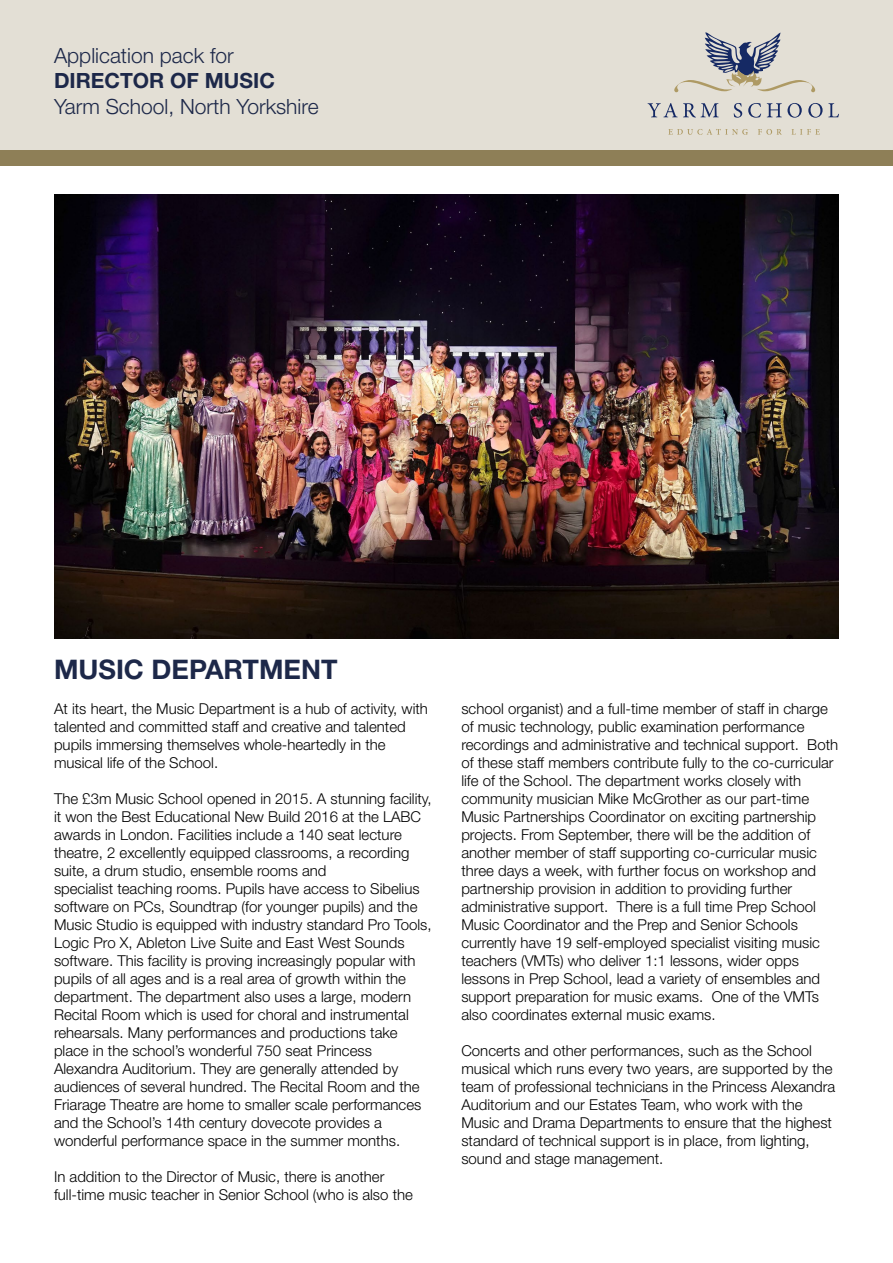
<style>
.page{position:relative;width:893px;height:1263px;background:#fff}
.page>*{position:absolute;margin:0;border:0;box-sizing:border-box;transform-origin:0 0}
.t1{font:700 27px "Helvetica Neue LT Std";color:#1d2849}
.t2{font:300 21px "Helvetica Neue LT Std";color:#1d2849}
.t3{font:700 21px "Helvetica Neue LT Std";color:#1d2849}
.t4{font:300 15px/18px "Helvetica Neue LT Std";color:#000}
</style>
<div class="page">
<div style="left:0;top:0;width:893px;height:150px;background:#e3dfd5"></div>
<div style="left:0;top:150px;width:893px;height:16px;background:#8e7f57"></div>
<svg style="left:648px;top:103px;width:71px;height:14px"></svg>
<svg style="left:734px;top:103px;width:8px;height:15px"></svg>
<svg style="left:748px;top:103px;width:13px;height:15px"></svg>
<svg style="left:767px;top:103px;width:35px;height:15px"></svg>
<svg style="left:808px;top:103px;width:31px;height:15px"></svg>
<svg style="left:668px;top:129px;width:80px;height:6px"></svg>
<svg style="left:758px;top:129px;width:24px;height:6px"></svg>
<svg style="left:791px;top:129px;width:29px;height:6px"></svg>
<svg style="left:674px;top:32px;width:141px;height:60px"></svg>
<img style="left:54px;top:195px;width:785px;height:444px">
<h2 class="t2" style="left:54px;top:43px;width:181px">Application pack for</h2>
<h2 class="t3" style="left:54px;top:68px;width:222px">DIRECTOR OF MUSIC</h2>
<h2 class="t2" style="left:54px;top:93px;width:266px">Yarm School, North Yorkshire</h2>
<h1 class="t1" style="left:54px;top:652px;width:285px">MUSIC DEPARTMENT</h1>
<p class="t4" style="left:54px;top:699px;width:375px">At its heart, the Music Department is a hub of activity, with talented and committed staff and creative and talented pupils immersing themselves whole-heartedly in the musical life of the School.</p>
<p class="t4" style="left:54px;top:789px;width:379px">The £3m Music School opened in 2015. A stunning facility, it won the Best Educational New Build 2016 at the LABC awards in London. Facilities include a 140 seat lecture theatre, 2 excellently equipped classrooms, a recording suite, a drum studio, ensemble rooms and<br>specialist teaching rooms. Pupils have access to Sibelius software on PCs, Soundtrap (for younger pupils) and the Music Studio is equipped with industry standard Pro Tools, Logic Pro X, Ableton Live Suite and East West Sounds software. This facility is proving increasingly popular with pupils of all ages and is a real area of growth within the department. The department also uses a large, modern Recital Room which is used for choral and instrumental rehearsals. Many performances and productions take place in the school’s wonderful 750 seat Princess Alexandra Auditorium. They are generally attended by audiences of several hundred. The Recital Room and the Friarage Theatre are home to smaller scale performances and the School’s 14th century dovecote provides a wonderful performance space in the summer months.</p>
<p class="t4" style="left:54px;top:1167px;width:360px">In addition to the Director of Music, there is another full-time music teacher in Senior School (who is also the</p>
<p class="t4" style="left:461px;top:699px;width:378px">school organist) and a full-time member of staff in charge of music technology, public examination performance recordings and administrative and technical support. Both of these staff members contribute fully to the co-curricular life of the School. The department works closely with community musician Mike McGrother as our part-time Music Partnerships Coordinator on exciting partnership projects. From September, there will be the addition of another member of staff supporting co-curricular music three days a week, with further focus on workshop and partnership provision in addition to providing further administrative support. There is a full time Prep School Music Coordinator and the Prep and Senior Schools currently have 19 self-employed specialist visiting music teachers (VMTs) who deliver 1:1 lessons, wider opps lessons in Prep School, lead a variety of ensembles and support preparation for music exams. One of the VMTs also coordinates external music exams.</p>
<p class="t4" style="left:461px;top:1041px;width:375px">Concerts and other performances, such as the School musical which runs every two years, are supported by the team of professional technicians in the Princess Alexandra Auditorium and our Estates Team, who work with the Music and Drama Departments to ensure that the highest standard of technical support is in place, from lighting, sound and stage management.</p>
</div>
